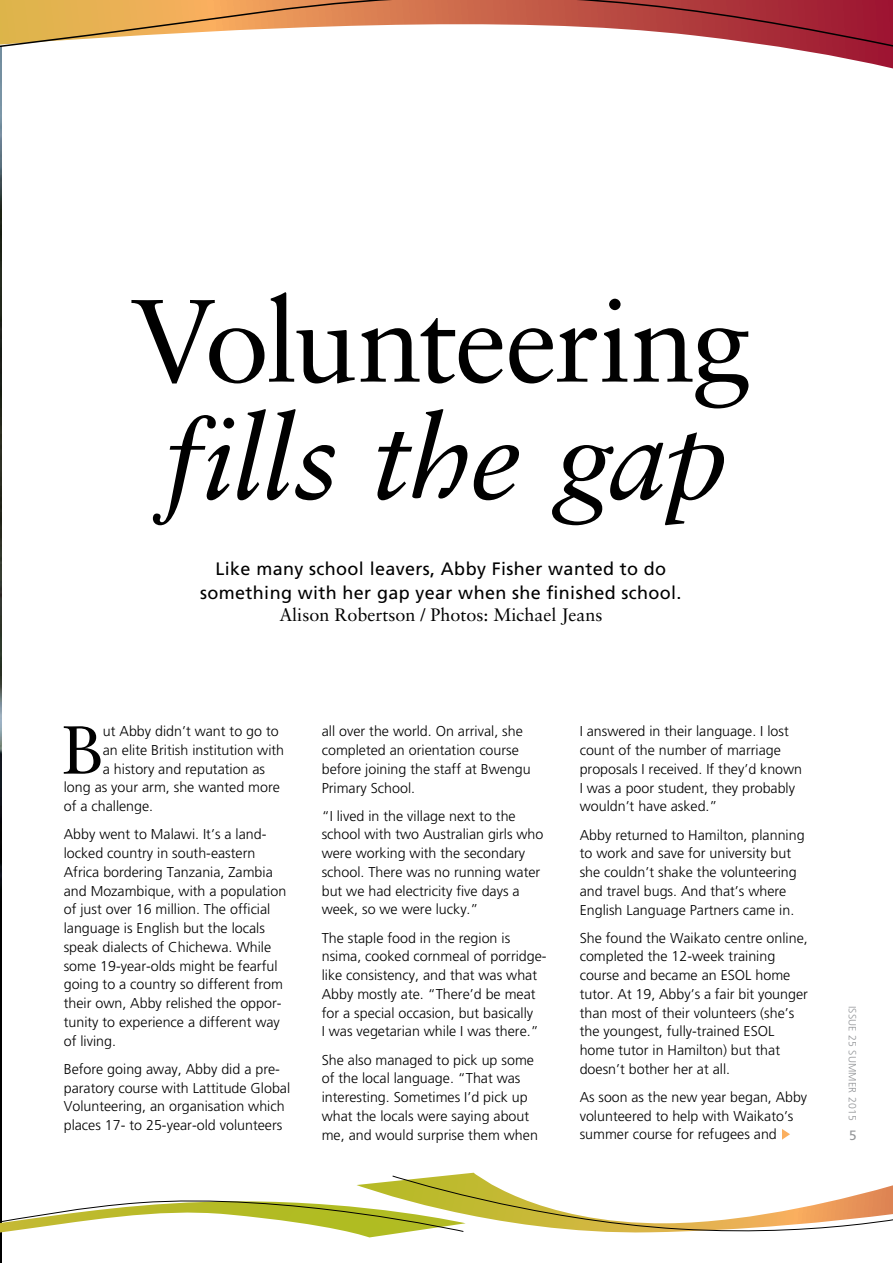
<style>
.page{position:relative;width:893px;height:1263px;background:#fff}
.page>*{position:absolute;margin:0;border:0;box-sizing:border-box;transform-origin:0 0}
.t1{font:117.15px "Sabon MC";letter-spacing:-.025em;color:#000}
.t2{font:italic 117.15px "Sabon MC";letter-spacing:-.025em;color:#000}
.t3{font:67.95px "Sabon MC";color:#000}
.t4{font:18px/23.2px "Frutiger";letter-spacing:.02em;color:#000;text-align:center}
.t5{font:18px "Sabon MC";color:#000}
.t6{font:300 14.25px/18.8px "Frutiger";color:#000}
.t7{font:13.5px "Frutiger";color:#939598}
.t8{font:300 10.5px "Frutiger";letter-spacing:.02em;color:#939598}
</style>
<div class="page">
<img style="left:0;top:187px;width:1px;height:975px">
<svg style="left:0;top:0;width:893px;height:187px"></svg>
<svg style="left:464px;top:1173px;width:429px;height:60px"></svg>
<svg style="left:0;top:1162px;width:464px;height:101px"></svg>
<svg style="left:782px;top:1129px;width:8px;height:11px"></svg>
<h1 class="t1" style="left:131px;top:271px;width:622px">Volunteering</h1>
<h1 class="t2" style="left:151px;top:390px;width:580px">ƒills the gap</h1>
<p class="t4" style="left:200px;top:557px;width:483px">Like many school leavers, Abby Fisher wanted to do something with her gap year when she finished school.</p>
<p class="t5" style="left:279px;top:604px;width:325px">Alison Robertson / Photos: Michael Jeans</p>
<h2 class="t3" style="left:61px;top:709px;width:43px">B</h2>
<p class="t6" style="left:103px;top:722px;width:177px">ut Abby didn’t want to go to</p>
<p class="t6" style="left:103px;top:741px;width:183px">an elite British institution with</p>
<p class="t6" style="left:103px;top:759px;width:164px">a history and reputation as</p>
<p class="t6" style="left:64px;top:778px;width:218px">long as your arm, she wanted more</p>
<p class="t6" style="left:64px;top:797px;width:91px">of a challenge.</p>
<p class="t6" style="left:64px;top:825px;width:224px">Abby went to Malawi. It’s a land&shy;locked country in south-eastern<br>Africa bordering Tanzania, Zambia and Mozambique, with a population of just over 16 million. The official language is English but the locals speak dialects of Chichewa. While some 19-year-olds might be fearful going to a country so different from their own, Abby relished the oppor&shy;tunity to experience a different way of living.</p>
<p class="t6" style="left:64px;top:1059px;width:228px">Before going away, Abby did a pre&shy;paratory course with Lattitude Global Volunteering, an organisation which places 17- to 25-year-old volunteers</p>
<p class="t6" style="left:322px;top:722px;width:211px">all over the world. On arrival, she completed an orientation course before joining the staff at Bwengu<br>Primary School.</p>
<p class="t6" style="left:322px;top:806px;width:223px">“I lived in the village next to the school with two Australian girls who were working with the secondary school. There was no running water but we had electricity five days a week, so we were lucky.”</p>
<p class="t6" style="left:322px;top:928px;width:226px">The staple food in the region is nsima, cooked cornmeal of porridge&shy;like consistency, and that was what Abby mostly ate. “There’d be meat for a special occasion, but basically<br>I was vegetarian while I was there.”</p>
<p class="t6" style="left:322px;top:1050px;width:218px">She also managed to pick up some of the local language. “That was interesting. Sometimes I’d pick up what the locals were saying about me, and would surprise them when</p>
<p class="t6" style="left:580px;top:722px;width:224px">I answered in their language. I lost count of the number of marriage proposals I received. If they’d known<br>I was a poor student, they probably wouldn’t have asked.”</p>
<p class="t6" style="left:580px;top:825px;width:226px">Abby returned to Hamilton, planning to work and save for university but she couldn’t shake the volunteering and travel bugs. And that’s where English Language Partners came in.</p>
<p class="t6" style="left:580px;top:928px;width:230px">She found the Waikato centre online, completed the 12-week training course and became an ESOL home tutor. At 19, Abby’s a fair bit younger than most of their volunteers (she’s the youngest, fully-trained ESOL home tutor in Hamilton) but that doesn’t bother her at all.</p>
<p class="t6" style="left:580px;top:1087px;width:229px">As soon as the new year began, Abby volunteered to help with Waikato’s summer course for refugees and</p>
<p class="t8" style="left:858px;top:1006px;width:116px;rotate:90deg">Issue 25 Summer 2015</p>
<p class="t7" style="left:849px;top:1127px;width:9px">5</p>
</div>
